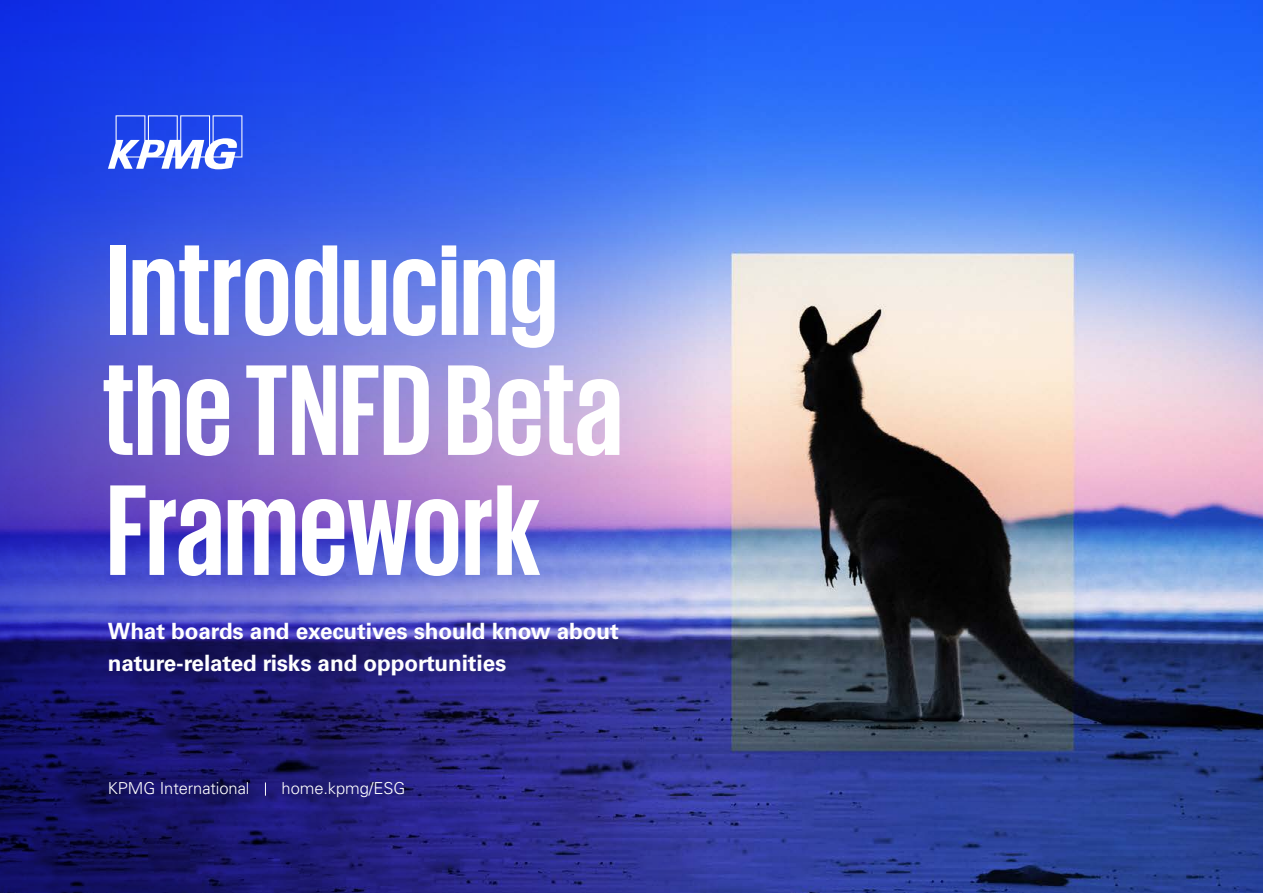
<style>
.page{position:relative;width:1263px;height:893px;background:#fff}
.page>*{position:absolute;margin:0;border:0;box-sizing:border-box;transform-origin:0 0}
.t1{font:700 132px/120px "KPMG";color:#fff}
.t2{font:700 22.5px/31.5px "Univers LT Std";letter-spacing:-.005em;color:#fff}
.t3{font:300 16.5px "Univers LT Std";letter-spacing:-.005em;color:#fff}
</style>
<div class="page">
<img style="left:768px;top:0;width:495px;height:893px">
<img style="left:0;top:0;width:768px;height:893px">
<svg style="left:108px;top:115px;width:134px;height:54px"></svg>
<svg style="left:265px;top:782px;width:1px;height:14px"></svg>
<h1 class="t1" style="left:102px;top:227px;width:523px">Introducing the TNFD Beta<br>Framework</h1>
<p class="t2" style="left:108px;top:616px;width:512px">What boards and executives should know about nature-related risks and opportunities</p>
<p class="t3" style="left:108px;top:779px;width:143px">KPMG International</p>
<p class="t3" style="left:282px;top:779px;width:125px">home.kpmg/ESG</p>
</div>
